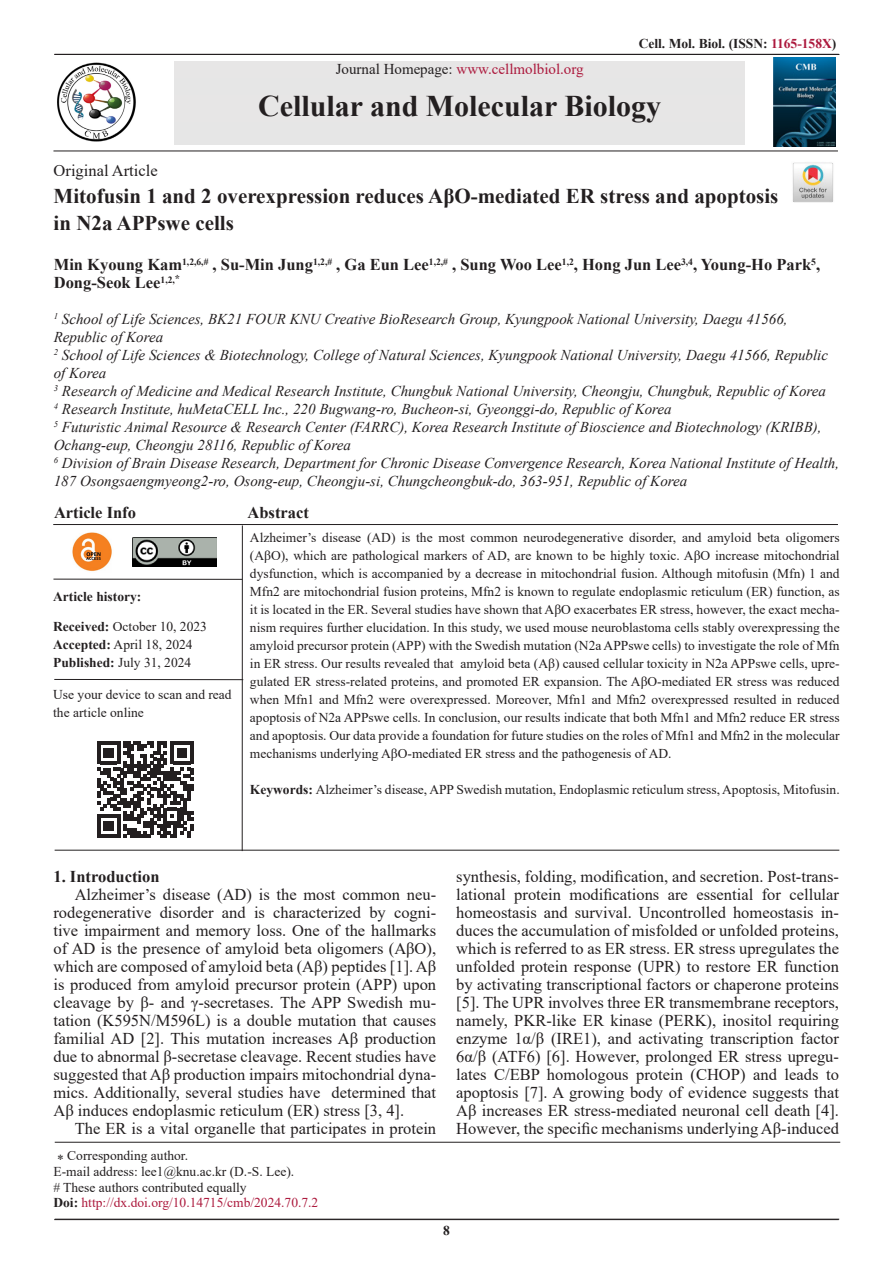
<style>
.page{position:relative;width:893px;height:1263px;background:#fff}
.page>*{position:absolute;margin:0;border:0;box-sizing:border-box;transform-origin:0 0}
.t1{font:700 30px "Times New Roman";color:#231f20}
.t2{font:700 21px/27px "Times New Roman";color:#231f20}
.t3{font:16.5px/18px "Times New Roman";color:#231f20;text-align:justify}
.t4{font:700 16.5px/18px "Times New Roman";color:#231f20}
.t5{font:italic 15px/18px "Times New Roman";color:#231f20}
.t6{font:15px "Times New Roman";color:#ac193d}
.t7{font:13.5px/18px "Times New Roman";color:#231f20;text-align:justify}
.t8{font:700 13.5px "Times New Roman";color:#231f20}
.t9{font:13.5px "Times New Roman";color:#ac193d}
.s1{color:#ac193d}
.s2{color:#231f20}
.s3{font-weight:700}
.s4{font-weight:700;color:#231f20}
</style>
<div class="page">
<hr style="left:54px;top:1219px;width:785px;height:1px;background:#231f20">
<hr style="left:54px;top:54px;width:785px;height:1px;background:#231f20">
<hr style="left:53px;top:151px;width:785px;height:1px;background:#231f20">
<img style="left:773px;top:58px;width:62px;height:88px">
<div style="left:174px;top:62px;width:571px;height:83px;background:#e6e6e6"></div>
<img style="left:792px;top:162px;width:41px;height:41px">
<hr style="left:55px;top:1142px;width:785px;height:1px;background:#231f20">
<hr style="left:53px;top:524px;width:785px;height:1px;background:#231f20">
<hr style="left:54px;top:679px;width:189px;height:1px;background:#231f20">
<hr style="left:242px;top:525px;width:1px;height:326px;background:#231f20">
<hr style="left:55px;top:850px;width:784px;height:1px;background:#231f20">
<svg style="left:97px;top:741px;width:96px;height:97px"></svg>
<hr style="left:53px;top:579px;width:189px;height:1px;background:#231f20">
<img style="left:72px;top:532px;width:40px;height:40px">
<img style="left:57px;top:62px;width:79px;height:80px">
<img style="left:132px;top:537px;width:85px;height:30px">
<p class="t8" style="left:639px;top:34px;width:199px">Cell. Mol. Biol. (ISSN: <span class="s1">1165-158X</span>)</p>
<p class="t6" style="left:336px;top:59px;width:249px"><span class="s2">Journal Homepage:</span> www.cellmolbiol.org</p>
<p class="t1" style="left:258px;top:84px;width:405px">Cellular and Molecular Biology</p>
<p class="t3" style="left:54px;top:161px;width:106px">Original Article</p>
<p class="t2" style="left:54px;top:182px;width:726px">Mitofusin 1 and 2 overexpression reduces AβO-mediated ER stress and apoptosis in N2a APPswe cells</p>
<p class="t4" style="left:54px;top:255px;width:768px">Min Kyoung Kam<sup>1,2,6,#</sup> , Su-Min Jung<sup>1,2,#</sup> , Ga Eun Lee<sup>1,2,#</sup> , Sung Woo Lee<sup>1,2</sup>, Hong Jun Lee<sup>3,4</sup>, Young-Ho Park<sup>5</sup>,<br>Dong-Seok Lee<sup>1,2,</sup><sup>*</sup></p>
<p class="t5" style="left:54px;top:310px;width:735px"><sup>1</sup> School of Life Sciences, BK21 FOUR KNU Creative BioResearch Group, Kyungpook National University, Daegu 41566,<br>Republic of Korea</p>
<p class="t5" style="left:54px;top:346px;width:776px"><sup>2</sup> School of Life Sciences &amp; Biotechnology, College of Natural Sciences, Kyungpook National University, Daegu 41566, Republic of Korea</p>
<p class="t5" style="left:54px;top:382px;width:774px"><sup>3</sup> Research of Medicine and Medical Research Institute, Chungbuk National University, Cheongju, Chungbuk, Republic of Korea</p>
<p class="t5" style="left:54px;top:400px;width:619px"><sup>4</sup> Research Institute, huMetaCELL Inc., 220 Bugwang-ro, Bucheon-si, Gyeonggi-do, Republic of Korea</p>
<p class="t5" style="left:54px;top:418px;width:769px"><sup>5</sup> Futuristic Animal Resource &amp; Research Center (FARRC), Korea Research Institute of Bioscience and Biotechnology (KRIBB),<br>Ochang-eup, Cheongju 28116, Republic of Korea</p>
<p class="t5" style="left:54px;top:454px;width:787px"><sup>6</sup> Division of Brain Disease Research, Department for Chronic Disease Convergence Research, Korea National Institute of Health,<br>187 Osongsaengmyeong2-ro, Osong-eup, Cheongju-si, Chungcheongbuk-do, 363-951, Republic of Korea</p>
<p class="t4" style="left:54px;top:503px;width:84px">Article Info</p>
<p class="t4" style="left:248px;top:503px;width:63px">Abstract</p>
<p class="t8" style="left:53px;top:586px;width:90px">Article history:</p>
<p class="t7" style="left:53px;top:617px;width:155px"><span class="s3">Received:</span> October 10, 2023</p>
<p class="t7" style="left:53px;top:635px;width:141px"><span class="s3">Accepted:</span> April 18, 2024</p>
<p class="t7" style="left:53px;top:653px;width:140px"><span class="s3">Published:</span> July 31, 2024</p>
<p class="t7" style="left:53px;top:685px;width:180px">Use your device to scan and read the article online</p>
<p class="t7" style="left:250px;top:528px;width:591px">Alzheimer’s disease (AD) is the most common neurodegenerative disorder, and amyloid beta oligomers (AβO), which are pathological markers of AD, are known to be highly toxic. AβO increase mitochondrial dysfunction, which is accompanied by a decrease in mitochondrial fusion. Although mitofusin (Mfn) 1 and Mfn2 are mitochondrial fusion proteins, Mfn2 is known to regulate endoplasmic reticulum (ER) function, as it is located in the ER. Several studies have shown that AβO exacerbates ER stress, however, the exact mecha&shy;nism requires further elucidation. In this study, we used mouse neuroblastoma cells stably overexpressing the amyloid precursor protein (APP) with the Swedish mutation (N2a APPswe cells) to investigate the role of Mfn in ER stress. Our results revealed that amyloid beta (Aβ) caused cellular toxicity in N2a APPswe cells, upre&shy;gulated ER stress-related proteins, and promoted ER expansion. The AβO-mediated ER stress was reduced when Mfn1 and Mfn2 were overexpressed. Moreover, Mfn1 and Mfn2 overexpressed resulted in reduced apoptosis of N2a APPswe cells. In conclusion, our results indicate that both Mfn1 and Mfn2 reduce ER stress and apoptosis. Our data provide a foundation for future studies on the roles of Mfn1 and Mfn2 in the molecular mechanisms underlying AβO-mediated ER stress and the pathogenesis of AD.</p>
<p class="t7" style="left:250px;top:780px;width:591px"><span class="s3">Keywords:</span> Alzheimer’s disease, APP Swedish mutation, Endoplasmic reticulum stress, Apoptosis, Mitofusin.</p>
<p class="t4" style="left:53px;top:867px;width:108px">1. Introduction</p>
<p class="t3" style="left:53px;top:885px;width:384px;text-indent:21px">Alzheimer’s disease (AD) is the most common neu&shy;rodegenerative disorder and is characterized by cogni&shy;tive impairment and memory loss. One of the hallmarks of AD is the presence of amyloid beta oligomers (AβO), which are composed of amyloid beta (Aβ) peptides [1]. Aβ is produced from amyloid precursor protein (APP) upon cleavage by β- and γ-secretases. The APP Swedish mu&shy;tation (K595N/M596L) is a double mutation that causes familial AD [2]. This mutation increases Aβ production due to abnormal β-secretase cleavage. Recent studies have suggested that Aβ production impairs mitochondrial dyna&shy;mics. Additionally, several studies have determined that Aβ induces endoplasmic reticulum (ER) stress [3, 4].</p>
<p class="t3" style="left:75px;top:1119px;width:363px">The ER is a vital organelle that participates in protein</p>
<p class="t7" style="left:57px;top:1146px;width:132px">⁎ Corresponding author.</p>
<p class="t7" style="left:53px;top:1162px;width:242px">E-mail address: lee1@knu.ac.kr (D.-S. Lee).</p>
<p class="t7" style="left:53px;top:1178px;width:195px"># These authors contributed equally</p>
<p class="t9" style="left:53px;top:1193px;width:266px"><span class="s4">Doi:</span> http://dx.doi.org/10.14715/cmb/2024.70.7.2</p>
<p class="t3" style="left:456px;top:867px;width:384px">synthesis, folding, modification, and secretion. Post-trans&shy;lational protein modifications are essential for cellular homeostasis and survival. Uncontrolled homeostasis in&shy;duces the accumulation of misfolded or unfolded proteins, which is referred to as ER stress. ER stress upregulates the unfolded protein response (UPR) to restore ER function by activating transcriptional factors or chaperone proteins [5]. The UPR involves three ER transmembrane receptors, namely, PKR-like ER kinase (PERK), inositol requiring enzyme 1α/β (IRE1), and activating transcription factor 6α/β (ATF6) [6]. However, prolonged ER stress upregu&shy;lates C/EBP homologous protein (CHOP) and leads to apoptosis [7]. A growing body of evidence suggests that Aβ increases ER stress-mediated neuronal cell death [4].<br>However, the specific mechanisms underlying Aβ-induced</p>
<p class="t8" style="left:443px;top:1220px;width:8px">8</p>
</div>
